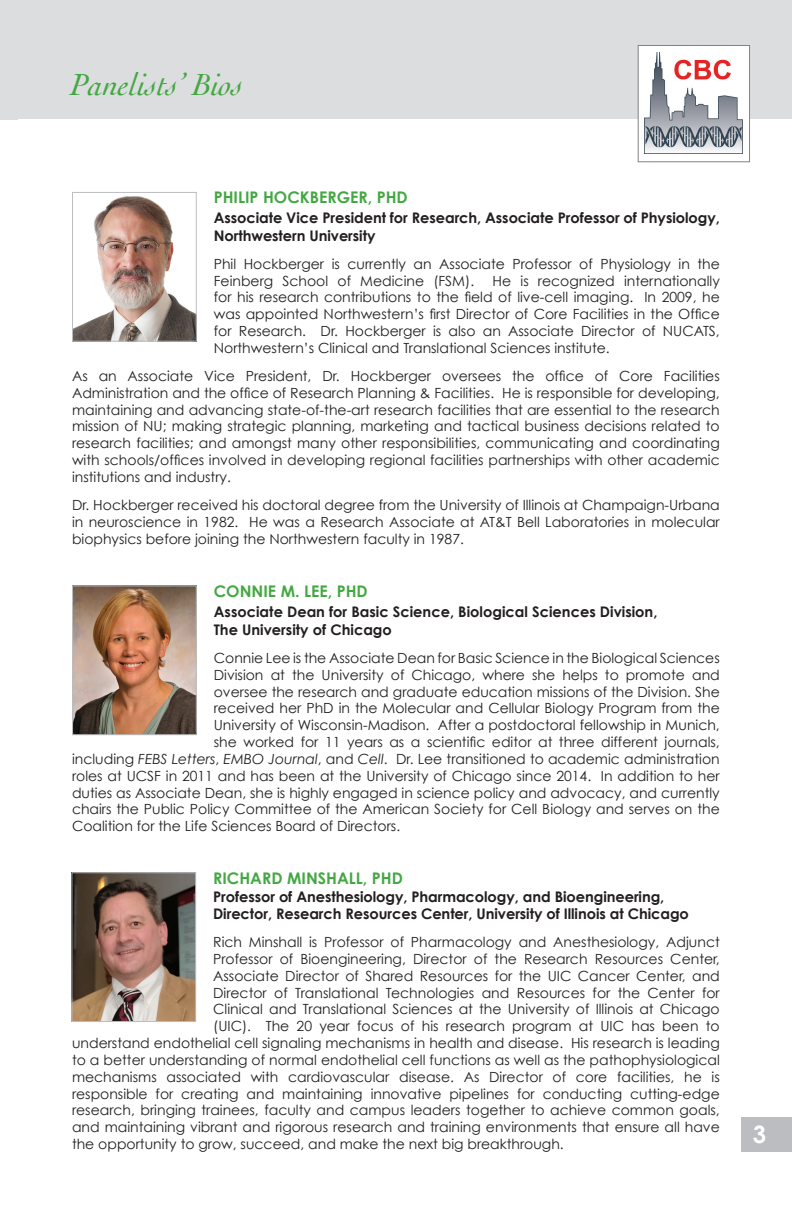
<style>
.page{position:relative;width:792px;height:1225px;background:#fff}
.page>*{position:absolute;margin:0;border:0;box-sizing:border-box;transform-origin:0 0}
.t1{font:italic 32px "Cochin";color:#43a842}
.t2{font:700 24px "Century Gothic";color:#fff}
.t3{font:700 16px "Century Gothic";color:#43a842}
.t4{font:700 14.6px/17.6px "Century Gothic";letter-spacing:-.005em;color:#231f20}
.t5{font:14px/16.8px "Century Gothic";color:#231f20;text-align:justify}
.s1{font-style:italic}
</style>
<div class="page">
<div style="left:741px;top:1117px;width:51px;height:34px;background:#bcbdc0"></div>
<div style="left:0;top:0;width:792px;height:118px;background:#dcdddf"></div>
<div style="left:638px;top:45px;width:111px;height:117px;background:#fff"></div>
<img style="left:644px;top:52px;width:98px;height:101px">
<div style="left:637px;top:45px;width:113px;height:117px;border:1px solid #808285"></div>
<img style="left:73px;top:874px;width:121px;height:145px">
<div style="left:71px;top:872px;width:125px;height:149px;border:1px solid #bcbdc0"></div>
<img style="left:74px;top:196px;width:121px;height:143px">
<div style="left:72px;top:192px;width:125px;height:149px;border:1px solid #bcbdc0"></div>
<img style="left:74px;top:587px;width:121px;height:146px">
<div style="left:72px;top:585px;width:125px;height:150px;border:1px solid #bcbdc0"></div>
<h1 class="t1" style="left:71px;top:66px;width:174px">Panelists’ Bios</h1>
<p class="t3" style="left:214px;top:187px;width:195px">PHILIP HOCKBERGER, PHD</p>
<p class="t4" style="left:214px;top:208px;width:507px">Associate Vice President for Research, Associate Professor of Physiology,<br>Northwestern University</p>
<p class="t5" style="left:214px;top:255px;width:507px">Phil Hockberger is currently an Associate Professor of Physiology in the<br>Feinberg School of Medicine (FSM).</p>
<p class="t5" style="left:214px;top:272px;width:507px;text-indent:279px">He is recognized internationally for his research contributions to the field of live-cell imaging. In 2009, he was appointed Northwestern’s first Director of Core Facilities in the Office for Research. Dr. Hockberger is also an Associate Director of NUCATS, Northwestern’s Clinical and Translational Sciences institute.</p>
<p class="t5" style="left:72px;top:367px;width:649px">As an Associate Vice President, Dr. Hockberger oversees the office of Core Facilities Administration and the office of Research Planning &amp; Facilities. He is responsible for developing, maintaining and advancing state-of-the-art research facilities that are essential to the research mission of NU; making strategic planning, marketing and tactical business decisions related to research facilities; and amongst many other responsibilities, communicating and coordinating with schools/offices involved in developing regional facilities partnerships with other academic institutions and industry.</p>
<p class="t5" style="left:72px;top:496px;width:649px">Dr. Hockberger received his doctoral degree from the University of Illinois at Champaign-Urbana in neuroscience in 1982. He was a Research Associate at AT&amp;T Bell Laboratories in molecular biophysics before joining the Northwestern faculty in 1987.</p>
<p class="t3" style="left:214px;top:581px;width:155px">CONNIE M. LEE, PHD</p>
<p class="t4" style="left:214px;top:602px;width:445px">Associate Dean for Basic Science, Biological Sciences Division,<br>The University of Chicago</p>
<p class="t5" style="left:214px;top:649px;width:507px">Connie Lee is the Associate Dean for Basic Science in the Biological Sciences</p>
<p class="t5" style="left:214px;top:665px;width:507px">Division at the University of Chicago, where she helps to promote and</p>
<p class="t5" style="left:214px;top:682px;width:507px">oversee the research and graduate education missions of the Division. She</p>
<p class="t5" style="left:214px;top:699px;width:507px">received her PhD in the Molecular and Cellular Biology Program from the</p>
<p class="t5" style="left:214px;top:716px;width:507px">University of Wisconsin-Madison. After a postdoctoral fellowship in Munich,</p>
<p class="t5" style="left:214px;top:733px;width:507px">she worked for 11 years as a scientific editor at three different journals,</p>
<p class="t5" style="left:72px;top:749px;width:649px">including <span class="s1">FEBS Letters</span>, <span class="s1">EMBO Journal</span>, and <span class="s1">Cell</span>. Dr. Lee transitioned to academic administration</p>
<p class="t5" style="left:72px;top:766px;width:649px">roles at UCSF in 2011 and has been at the University of Chicago since 2014. In addition to her</p>
<p class="t5" style="left:72px;top:783px;width:649px">duties as Associate Dean, she is highly engaged in science policy and advocacy, and currently</p>
<p class="t5" style="left:72px;top:800px;width:649px">chairs the Public Policy Committee of the American Society for Cell Biology and serves on the</p>
<p class="t5" style="left:72px;top:817px;width:330px">Coalition for the Life Sciences Board of Directors.</p>
<p class="t3" style="left:213px;top:867px;width:191px">RICHARD MINSHALL, PHD</p>
<p class="t4" style="left:213px;top:886px;width:477px">Professor of Anesthesiology, Pharmacology, and Bioengineering,<br>Director, Research Resources Center, University of Illinois at Chicago</p>
<p class="t5" style="left:213px;top:933px;width:508px">Rich Minshall is Professor of Pharmacology and Anesthesiology, Adjunct</p>
<p class="t5" style="left:213px;top:949px;width:508px">Professor of Bioengineering, Director of the Research Resources Center,</p>
<p class="t5" style="left:213px;top:966px;width:508px">Associate Director of Shared Resources for the UIC Cancer Center, and</p>
<p class="t5" style="left:213px;top:983px;width:508px">Director of Translational Technologies and Resources for the Center for</p>
<p class="t5" style="left:213px;top:1000px;width:508px">Clinical and Translational Sciences at the University of Illinois at Chicago</p>
<p class="t5" style="left:213px;top:1017px;width:508px">(UIC). The 20 year focus of his research program at UIC has been to</p>
<p class="t5" style="left:72px;top:1033px;width:649px">understand endothelial cell signaling mechanisms in health and disease. His research is leading</p>
<p class="t5" style="left:72px;top:1050px;width:649px">to a better understanding of normal endothelial cell functions as well as the pathophysiological</p>
<p class="t5" style="left:72px;top:1067px;width:649px">mechanisms associated with cardiovascular disease. As Director of core facilities, he is</p>
<p class="t5" style="left:72px;top:1084px;width:649px">responsible for creating and maintaining innovative pipelines for conducting cutting-edge</p>
<p class="t5" style="left:72px;top:1101px;width:649px">research, bringing trainees, faculty and campus leaders together to achieve common goals,</p>
<p class="t5" style="left:72px;top:1117px;width:649px">and maintaining vibrant and rigorous research and training environments that ensure all have</p>
<p class="t5" style="left:72px;top:1134px;width:493px">the opportunity to grow, succeed, and make the next big breakthrough.</p>
<h2 class="t2" style="left:753px;top:1118px;width:15px">3</h2>
</div>
